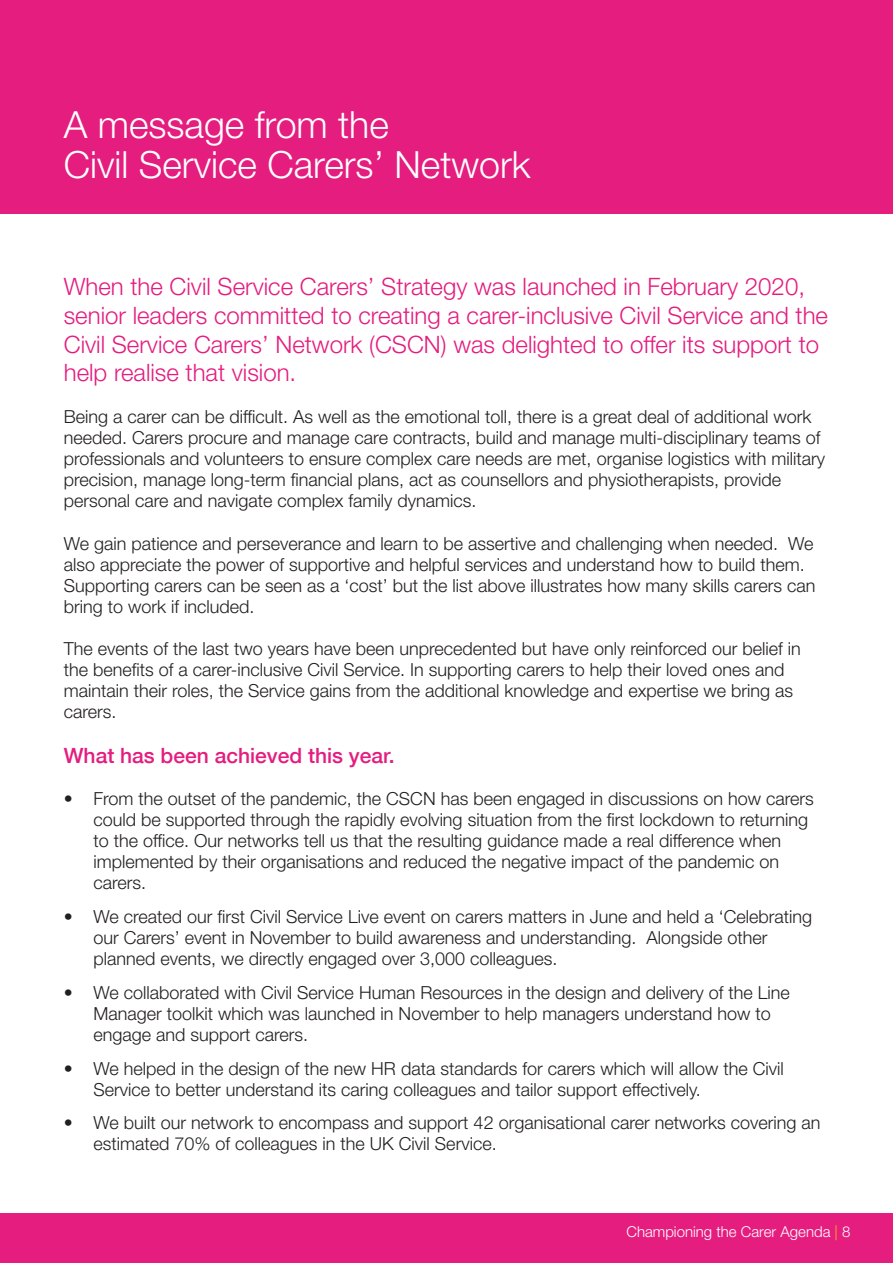
<style>
.page{position:relative;width:893px;height:1263px;background:#fff}
.page>*{position:absolute;margin:0;border:0;box-sizing:border-box;transform-origin:0 0}
.t1{font:300 37.5px/40.5px "Helvetica Neue LT Std";color:#fff}
.B_Heading_Intro{font:300 24px/28.5px "Helvetica Neue LT Std";color:#e41d7f}
.C_Heading{font:500 21px "Helvetica Neue LT Com";color:#e41d7f}
.t2{font:300 18px/21px "Helvetica Neue LT Std";color:#231f20}
.t3{font:300 15px "Helvetica Neue LT Std";color:#fff}
.s1{color:#ffb700}
</style>
<div class="page">
<div style="left:0;top:0;width:893px;height:213px;background:#e41d7f"></div>
<div style="left:0;top:1213px;width:893px;height:50px;background:#e41d7f"></div>
<p class="t1" style="left:64px;top:104px;width:468px">A message from the<br>Civil Service Carers’ Network</p>
<p class="B_Heading_Intro" style="left:64px;top:272px;width:766px">When the Civil Service Carers’ Strategy was launched in February 2020, senior leaders committed to creating a carer-inclusive Civil Service and the Civil Service Carers’ Network (CSCN) was delighted to offer its support to help realise that vision.</p>
<p class="t2" style="left:64px;top:406px;width:763px">Being a carer can be difficult. As well as the emotional toll, there is a great deal of additional work needed. Carers procure and manage care contracts, build and manage multi-disciplinary teams of professionals and volunteers to ensure complex care needs are met, organise logistics with military precision, manage long-term financial plans, act as counsellors and physiotherapists, provide personal care and navigate complex family dynamics.</p>
<p class="t2" style="left:64px;top:532px;width:753px">We gain patience and perseverance and learn to be assertive and challenging when needed. We also appreciate the power of supportive and helpful services and understand how to build them.<br>Supporting carers can be seen as a ‘cost’ but the list above illustrates how many skills carers can bring to work if included.</p>
<p class="t2" style="left:64px;top:637px;width:738px">The events of the last two years have been unprecedented but have only reinforced our belief in the benefits of a carer-inclusive Civil Service. In supporting carers to help their loved ones and maintain their roles, the Service gains from the additional knowledge and expertise we bring as carers.</p>
<p class="C_Heading" style="left:64px;top:743px;width:332px">What has been achieved this year.</p>
<p class="t2" style="left:94px;top:788px;width:722px;text-indent:-30px">• From the outset of the pandemic, the CSCN has been engaged in discussions on how carers could be supported through the rapidly evolving situation from the first lockdown to returning to the office. Our networks tell us that the resulting guidance made a real difference when implemented by their organisations and reduced the negative impact of the pandemic on carers.</p>
<p class="t2" style="left:94px;top:906px;width:720px;text-indent:-30px">• We created our first Civil Service Live event on carers matters in June and held a ‘Celebrating our Carers’ event in November to build awareness and understanding. Alongside other planned events, we directly engaged over 3,000 colleagues.</p>
<p class="t2" style="left:94px;top:981px;width:698px;text-indent:-30px">• We collaborated with Civil Service Human Resources in the design and delivery of the Line<br>Manager toolkit which was launched in November to help managers understand how to engage and support carers.</p>
<p class="t2" style="left:94px;top:1057px;width:692px;text-indent:-30px">• We helped in the design of the new HR data standards for carers which will allow the Civil<br>Service to better understand its caring colleagues and tailor support effectively.</p>
<p class="t2" style="left:94px;top:1112px;width:728px;text-indent:-30px">• We built our network to encompass and support 42 organisational carer networks covering an estimated 70% of colleagues in the UK Civil Service.</p>
<p class="t3" style="left:626px;top:1223px;width:225px">Championing the Carer Agenda <span class="s1">|</span> 8</p>
</div>
